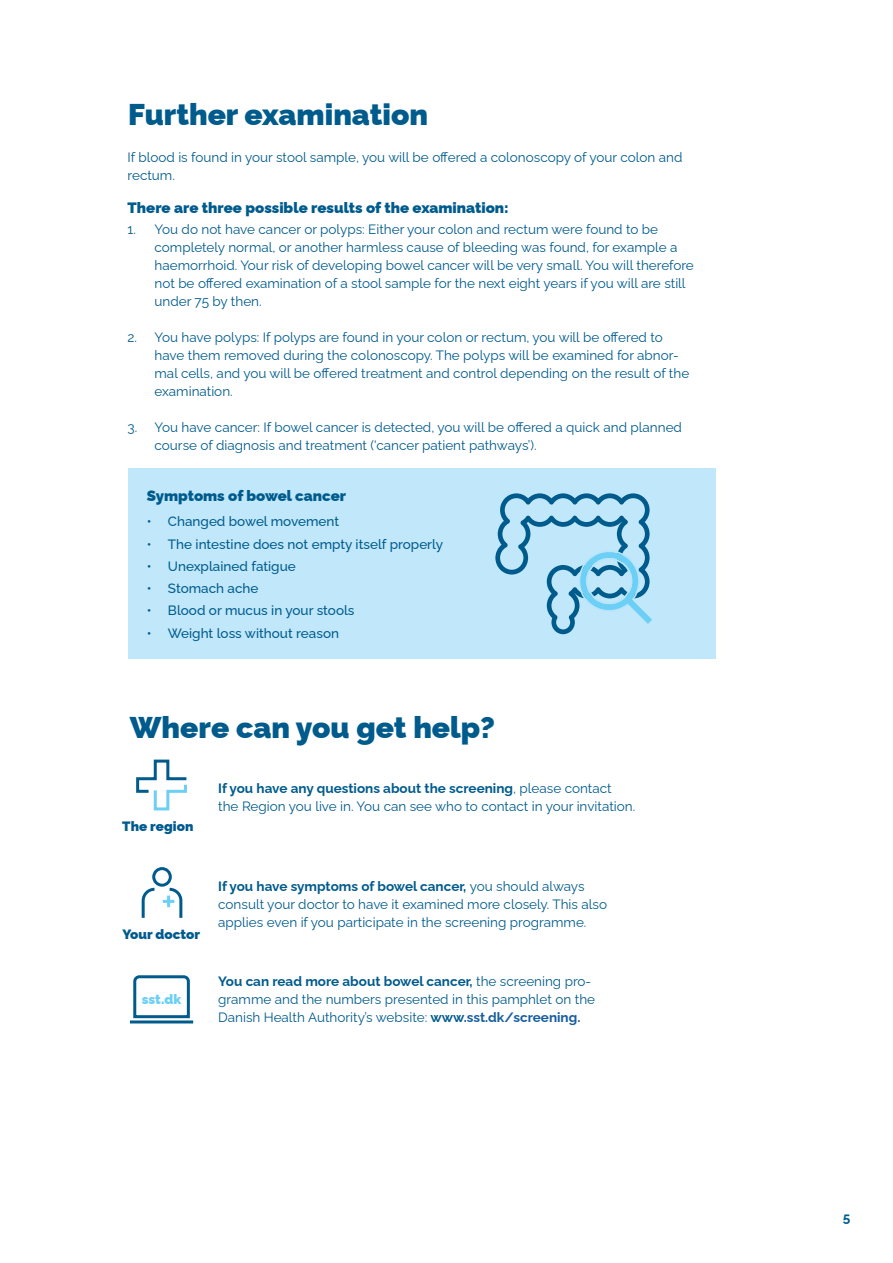
<style>
.page{position:relative;width:893px;height:1263px;background:#fff}
.page>*{position:absolute;margin:0;border:0;box-sizing:border-box;transform-origin:0 0}
.t1{font:900 30px "Raleway";color:#005b8d}
.t2{font:900 15px "Raleway";color:#005b8d}
.t3{font:13.5px/18px "Raleway";color:#005b8d}
.t4{font:500 13.5px "Raleway";color:#005b8d}
.t5{font:900 13.5px "Raleway";color:#005b8d}
.t6{font:900 13.5px "Raleway";color:#6bcff6}
.t7{font:700 13.5px "Raleway";color:#005b8d}
.s1{font-weight:700}
.s2{font-weight:700;color:#175d9e}
</style>
<div class="page">
<div style="left:128px;top:468px;width:587px;height:190px;background:#c0e7fa"></div>
<svg style="left:495px;top:493px;width:157px;height:141px"></svg>
<div style="left:586px;top:558px;width:46px;height:46px;border:2px solid #b9e5fa;border-radius:50%"></div>
<svg style="left:136px;top:759px;width:51px;height:52px"></svg>
<svg style="left:141px;top:867px;width:42px;height:51px"></svg>
<svg style="left:129px;top:975px;width:65px;height:49px"></svg>
<h1 class="t1" style="left:128px;top:90px;width:301px">Further examination</h1>
<p class="t3" style="left:128px;top:147px;width:556px">If blood is found in your stool sample, you will be offered a colonoscopy of your colon and rectum.</p>
<h3 class="t2" style="left:128px;top:196px;width:383px">There are three possible results of the examination:</h3>
<p class="t3" style="left:155px;top:219px;width:541px;text-indent:-27px">1. You do not have cancer or polyps: Either your colon and rectum were found to be completely normal, or another harmless cause of bleeding was found, for example a haemorrhoid. Your risk of developing bowel cancer will be very small. You will therefore not be offered examination of a stool sample for the next eight years if you will are still under 75 by then.</p>
<p class="t3" style="left:155px;top:327px;width:536px;text-indent:-27px">2. You have polyps: If polyps are found in your colon or rectum, you will be offered to have them removed during the colonoscopy. The polyps will be examined for abnor&shy;mal cells, and you will be offered treatment and control depending on the result of the examination.</p>
<p class="t3" style="left:155px;top:417px;width:529px;text-indent:-27px">3. You have cancer: If bowel cancer is detected, you will be offered a quick and planned course of diagnosis and treatment (‘cancer patient pathways’).</p>
<p class="t2" style="left:147px;top:484px;width:201px">Symptoms of bowel cancer</p>
<p class="t4" style="left:147px;top:511px;width:194px">• Changed bowel movement</p>
<p class="t4" style="left:147px;top:533px;width:298px">• The intestine does not empty itself properly</p>
<p class="t4" style="left:147px;top:555px;width:151px">• Unexplained fatigue</p>
<p class="t4" style="left:147px;top:577px;width:113px">• Stomach ache</p>
<p class="t4" style="left:147px;top:600px;width:209px">• Blood or mucus in your stools</p>
<p class="t4" style="left:147px;top:622px;width:194px">• Weight loss without reason</p>
<h1 class="t1" style="left:130px;top:703px;width:367px">Where can you get help?</h1>
<p class="t5" style="left:122px;top:816px;width:73px">The region</p>
<p class="t3" style="left:218px;top:777px;width:418px"><span class="s1">If you have any questions about the screening</span>, please contact the Region you live in. You can see who to contact in your invitation.</p>
<p class="t5" style="left:123px;top:924px;width:79px">Your doctor</p>
<p class="t6" style="left:142px;top:988px;width:41px">sst.dk</p>
<p class="t3" style="left:218px;top:876px;width:390px"><span class="s1">If you have symptoms of bowel cancer,</span> you should always consult your doctor to have it examined more closely. This also applies even if you participate in the screening programme.</p>
<p class="t3" style="left:218px;top:971px;width:378px"><span class="s1">You can read more about bowel cancer,</span> the screening pro&shy;gramme and the numbers presented in this pamphlet on the<br>Danish Health Authority’s website: <span class="s1">www.</span><span class="s2">sst.dk/screening.</span></p>
<p class="t7" style="left:843px;top:1208px;width:9px">5</p>
</div>
